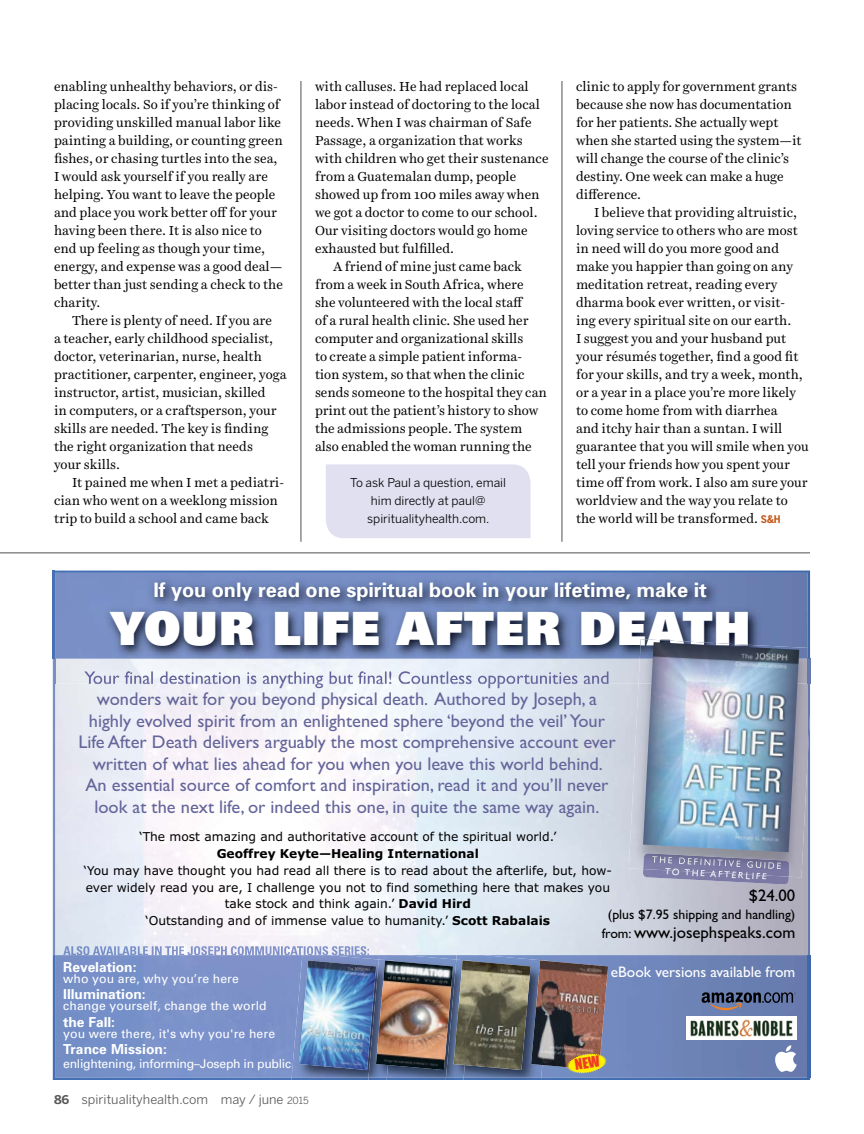
<style>
.page{position:relative;width:864px;height:1134px;background:#fff}
.page>*{position:absolute;margin:0;border:0;box-sizing:border-box;transform-origin:0 0}
.t1{font:900 45.9px "Univers";letter-spacing:.03em;color:#fff}
.t2{font:700 19.95px "Univers";color:#fff}
.t3{font:18.3px/21.5px "Gill Sans";color:#64659a;text-align:center}
.t4{font:16.8px "Gill Sans";color:#000}
.t5{font:15.3px "Gill Sans";color:#fff}
.t6{font:700 13.8px "Univers";color:#fff}
.t7{font:13.8px "Gill Sans";color:#000}
.t8{font:13.2px/18px "Harriet Text";color:#000}
.t9{font:12.75px "Benton Sans";color:#58595b}
.t10{font:12.3px/16.8px "Verdana";color:#000;text-align:center}
.t11{font:12.3px "Univers";letter-spacing:.01em;color:#fff}
.t12{font:12.3px "Univers";letter-spacing:-.02em;color:#fff}
.t13{font:700 12.3px "Verdana";color:#000}
.t14{font:12px/18px "Benton Sans";color:#000;text-align:center}
.t15{font:9.15px "Gill Sans";color:#fff}
.s1{font-family:"Benton Sans Cond";font-weight:700;font-size:10.5px;color:#c25618}
.s2{font-weight:700}
.s3{font-size:13.8px}
.s4{font-weight:700;font-size:12px}
.s5{font-size:9.75px}
</style>
<div class="page">
<hr style="left:0;top:552px;width:810px;height:1px;background:#636466">
<hr style="left:300px;top:81px;width:2px;height:461px;background:#636466">
<hr style="left:561px;top:81px;width:2px;height:461px;background:#636466">
<div style="left:326px;top:464px;width:205px;height:74px;background:#e0e0f1"></div>
<img style="left:55px;top:659px;width:753px;height:296px">
<img style="left:608px;top:955px;width:200px;height:123px">
<img style="left:643px;top:877px;width:146px;height:8px">
<svg style="left:702px;top:992px;width:94px;height:18px"></svg>
<img style="left:687px;top:1016px;width:110px;height:23px">
<img style="left:775px;top:1045px;width:22px;height:27px">
<img style="left:84px;top:671px;width:524px;height:13px">
<img style="left:292px;top:955px;width:7px;height:123px">
<img style="left:379px;top:953px;width:26px;height:2px">
<img style="left:457px;top:953px;width:26px;height:2px">
<img style="left:77px;top:946px;width:289px;height:9px">
<img style="left:304px;top:953px;width:23px;height:2px">
<img style="left:629px;top:684px;width:179px;height:193px">
<img style="left:643px;top:853px;width:147px;height:24px">
<img style="left:652px;top:856px;width:129px;height:13px">
<img style="left:665px;top:868px;width:101px;height:7px">
<img style="left:810px;top:648px;width:1px;height:36px">
<img style="left:643px;top:659px;width:156px;height:193px">
<img style="left:808px;top:757px;width:2px;height:321px">
<img style="left:53px;top:571px;width:2px;height:384px">
<img style="left:608px;top:1078px;width:202px;height:2px">
<div style="left:53px;top:955px;width:239px;height:125px;background:#7b91c9"></div>
<svg style="left:54px;top:659px;width:1px;height:25px"></svg>
<img style="left:54px;top:571px;width:756px;height:88px">
<img style="left:291px;top:1078px;width:8px;height:2px">
<img style="left:808px;top:659px;width:2px;height:98px">
<svg style="left:808px;top:648px;width:2px;height:11px"></svg>
<img style="left:299px;top:955px;width:309px;height:125px">
<p class="t8" style="left:54px;top:77px;width:231px">enabling unhealthy behaviors, or dis&shy;placing locals. So if you’re thinking of providing unskilled manual labor like painting a building, or counting green fishes, or chasing turtles into the sea, I would ask yourself if you really are helping. You want to leave the people and place you work better off for your having been there. It is also nice to end up feeling as though your time, energy, and expense was a good deal— better than just sending a check to the charity.</p>
<p class="t8" style="left:54px;top:311px;width:234px;text-indent:18px">There is plenty of need. If you are<br>a teacher, early childhood specialist, doctor, veterinarian, nurse, health practitioner, carpenter, engineer, yoga instructor, artist, musician, skilled<br>in computers, or a craftsperson, your skills are needed. The key is finding the right organization that needs<br>your skills.</p>
<p class="t8" style="left:54px;top:473px;width:232px;text-indent:18px">It pained me when I met a pediatri&shy;cian who went on a weeklong mission trip to build a school and came back</p>
<p class="t8" style="left:315px;top:77px;width:215px">with calluses. He had replaced local</p>
<p class="t8" style="left:315px;top:95px;width:226px">labor instead of doctoring to the local</p>
<p class="t8" style="left:315px;top:113px;width:218px">needs. When I was chairman of Safe</p>
<p class="t8" style="left:315px;top:131px;width:209px">Passage, a organization that works</p>
<p class="t8" style="left:315px;top:149px;width:235px">with children who get their sustenance</p>
<p class="t8" style="left:315px;top:167px;width:203px">from a Guatemalan dump, people</p>
<p class="t8" style="left:315px;top:185px;width:226px">showed up from 100 miles away when</p>
<p class="t8" style="left:315px;top:203px;width:224px">we got a doctor to come to our school.</p>
<p class="t8" style="left:315px;top:221px;width:214px">Our visiting doctors would go home</p>
<p class="t8" style="left:315px;top:239px;width:141px">exhausted but fulfilled.</p>
<p class="t8" style="left:333px;top:257px;width:190px">A friend of mine just came back</p>
<p class="t8" style="left:315px;top:275px;width:210px">from a week in South Africa, where</p>
<p class="t8" style="left:315px;top:293px;width:210px">she volunteered with the local staff</p>
<p class="t8" style="left:315px;top:311px;width:215px">of a rural health clinic. She used her</p>
<p class="t8" style="left:315px;top:329px;width:210px">computer and organizational skills</p>
<p class="t8" style="left:315px;top:347px;width:209px">to create a simple patient informa-</p>
<p class="t8" style="left:315px;top:365px;width:211px">tion system, so that when the clinic</p>
<p class="t8" style="left:315px;top:383px;width:233px">sends someone to the hospital they can</p>
<p class="t8" style="left:315px;top:401px;width:225px">print out the patient’s history to show</p>
<p class="t8" style="left:315px;top:419px;width:209px">the admissions people. The system</p>
<p class="t8" style="left:315px;top:437px;width:218px">also enabled the woman running the</p>
<p class="t14" style="left:350px;top:474px;width:157px">To ask Paul a question, email him directly at paul@ spiritualityhealth.com.</p>
<p class="t8" style="left:576px;top:77px;width:227px">clinic to apply for government grants because she now has documentation for her patients. She actually wept when she started using the system—it will change the course of the clinic’s destiny. One week can make a huge difference.</p>
<p class="t8" style="left:576px;top:203px;width:234px;text-indent:18px">I believe that providing altruistic, loving service to others who are most in need will do you more good and make you happier than going on any meditation retreat, reading every dharma book ever written, or visit-<br>ing every spiritual site on our earth.<br>I suggest you and your husband put your résumés together, find a good fit for your skills, and try a week, month, or a year in a place you’re more likely to come home from with diarrhea<br>and itchy hair than a suntan. I will guarantee that you will smile when you tell your friends how you spent your time off from work. I also am sure your worldview and the way you relate to the world will be transformed. <span class="s1">S&amp;H</span></p>
<h2 class="t2" style="left:153px;top:577px;width:555px">If you only read one spiritual book in your lifetime, make it</h2>
<h1 class="t1" style="left:110px;top:599px;width:641px">YOUR LIFE AFTER DEATH</h1>
<p class="t3" style="left:78px;top:688px;width:539px">wonders wait for you beyond physical death. Authored by Joseph, a highly evolved spirit from an enlightened sphere ‘beyond the veil’ Your Life After Death delivers arguably the most comprehensive account ever written of what lies ahead for you when you leave this world behind.<br>An essential source of comfort and inspiration, read it and you’ll never look at the next life, or indeed this one, in quite the same way again.</p>
<p class="t10" style="left:139px;top:828px;width:418px">‘The most amazing and authoritative account of the spiritual world.’</p>
<p class="t13" style="left:217px;top:846px;width:264px">Geoffrey Keyte—Healing International</p>
<p class="t10" style="left:84px;top:861px;width:530px">‘You may have thought you had read all there is to read about the afterlife, but, how&shy;ever widely read you are, I challenge you not to find something here that makes you take stock and think again.’ <span class="s2">David Hird<br></span>‘Outstanding and of immense value to humanity.’ <span class="s2">Scott Rabalais</span></p>
<p class="t15" style="left:665px;top:866px;width:103px;rotate:3deg">TO THE AFTERLIFE</p>
<p class="t4" style="left:749px;top:885px;width:48px">$24.00</p>
<p class="t7" style="left:608px;top:906px;width:189px">(plus $7.95 shipping and handling)</p>
<p class="t4" style="left:602px;top:922px;width:195px"><span class="s3">from:</span> www.josephspeaks.com</p>
<p class="t6" style="left:63px;top:958px;width:75px">Revelation:</p>
<p class="t11" style="left:63px;top:971px;width:177px">who you are, why you’re here</p>
<p class="t6" style="left:63px;top:986px;width:84px">Illumination:</p>
<p class="t11" style="left:63px;top:999px;width:205px">change yourself, change the world</p>
<p class="t6" style="left:63px;top:1013px;width:53px">the Fall:</p>
<p class="t11" style="left:63px;top:1026px;width:213px">you were there, it's why you're here</p>
<p class="t6" style="left:63px;top:1041px;width:105px">Trance Mission:</p>
<p class="t12" style="left:63px;top:1057px;width:229px">enlightening, informing–Joseph in public</p>
<p class="t9" style="left:54px;top:1091px;width:256px"><span class="s4">86</span> spiritualityhealth.com may / june <span class="s5">2015</span></p>
<p class="t5" style="left:611px;top:963px;width:186px">eBook versions available from</p>
</div>
